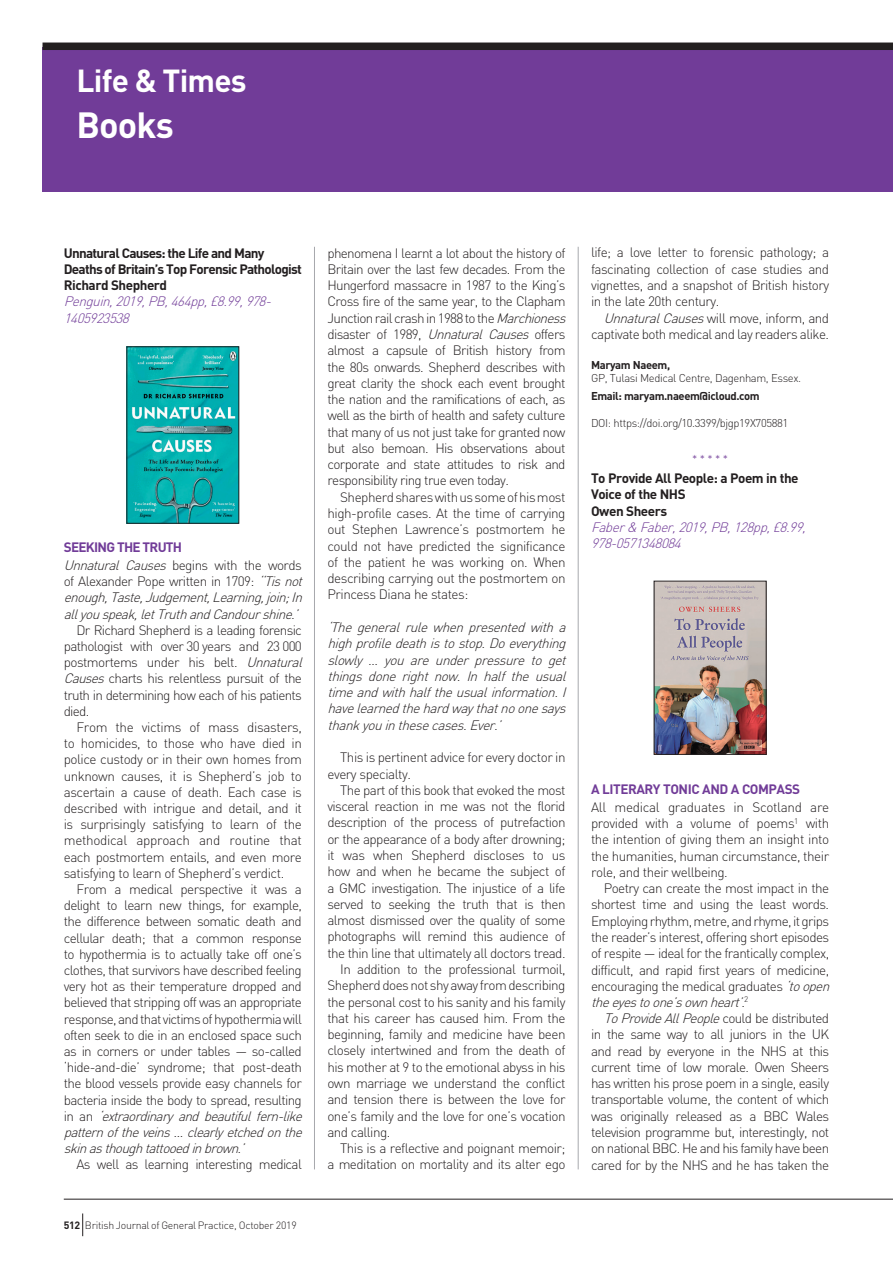
<style>
.page{position:relative;width:893px;height:1263px;background:#fff}
.page>*{position:absolute;margin:0;border:0;box-sizing:border-box;transform-origin:0 0}
.t1{font:700 36px "DIN";letter-spacing:-.025em;color:#fff}
.t2{font:700 31.5px "DIN";letter-spacing:-.025em;color:#fff}
.t3{font:300 13.5px/16.2px "DIN";letter-spacing:-.045em;color:#231f20}
.t4{font:italic 300 13.5px/16.4px "DIN";color:#231f20;text-align:justify}
.t5{font:italic 300 13.5px/16.2px "DIN";color:#713c98}
.t6{font:700 13.5px/16.2px "DIN";letter-spacing:-.055em;color:#231f20}
.t7{font:700 13.5px/16.2px "DIN";letter-spacing:-.035em;color:#231f20}
.t8{font:700 13.5px "DIN";letter-spacing:-.035em;color:#713c98}
.t9{font:300 11.25px "DIN";letter-spacing:-.035em;color:#231f20}
.t10{font:700 11.25px "DIN";letter-spacing:-.035em;color:#231f20}
.t11{font:300 11.25px "DIN";color:#713c98}
.t12{font:300 10.5px "DIN";letter-spacing:-.025em;color:#231f20}
.s1{font-weight:700;color:#713c98}
.s2{font-style:italic}
.s3{font-style:normal}
.s4{font-weight:700}
</style>
<div class="page">
<hr style="left:578px;top:247px;width:1px;height:922px;background:#a8a9ad">
<hr style="left:314px;top:247px;width:1px;height:922px;background:#a8a9ad">
<img style="left:129px;top:349px;width:108px;height:172px">
<div style="left:127px;top:347px;width:112px;height:176px;border:1px solid #231f20"></div>
<div style="left:43px;top:47px;width:850px;height:145px;background:#713c98"></div>
<img style="left:656px;top:583px;width:108px;height:169px">
<div style="left:654px;top:581px;width:112px;height:173px;border:1px solid #231f20"></div>
<div style="left:43px;top:43px;width:850px;height:7px;background:#231f20"></div>
<hr style="left:64px;top:1199px;width:829px;height:1px;background:#231f20">
<svg style="left:82px;top:1213px;width:1px;height:23px"></svg>
<h2 class="t2" style="left:77px;top:60px;width:172px">Life &amp; Times</h2>
<h1 class="t1" style="left:77px;top:101px;width:99px">Books</h1>
<p class="t6" style="left:64px;top:244px;width:240px">Unnatural Causes: the Life and Many<br>Deaths of Britain’s Top Forensic Pathologist<br>Richard Shepherd</p>
<p class="t5" style="left:64px;top:293px;width:213px">Penguin,2019,PB,464pp,£8.99, 978-<br>1405923538</p>
<p class="t3" style="left:64px;top:539px;width:240px;line-height:17.5px"><span class="s1">SEEKING THE TRUTH<br></span><span class="s2">Unnatural Causes</span> begins with the words</p>
<p class="t4" style="left:64px;top:573px;width:244px"><span class="s3">of Alexander Pope written in 1709:</span> ‘‘Tisnot enough,Taste,Judgement,Learning,join;In allyouspeak,letTruthandCandourshine.’</p>
<p class="t3" style="left:64px;top:622px;width:244px;text-indent:13px">Dr Richard Shepherd is a leading forensic pathologist with over 30 years and 23 000 postmortems under his belt. <span class="s2">Unnatural Causes</span>charts his relentless pursuit of the truth in determining how each of his patients died.</p>
<p class="t3" style="left:64px;top:719px;width:240px;text-align:justify;text-indent:13px">From the victims of mass disasters, to homicides, to those who have died in police custody or in their own homes from unknown causes, it is Shepherd’s job to ascertain a cause of death. Each case is described with intrigue and detail, and it is surprisingly satisfying to learn of the methodical approach and routine that each postmortem entails, and even more satisfying to learn of Shepherd’s verdict.</p>
<p class="t3" style="left:64px;top:881px;width:244px;text-indent:13px">From a medical perspective it was a delight to learn new things, for example, the difference between somatic death and cellular death; that a common response to hypothermia is to actually take off one’s clothes, that survivors have described feeling very hot as their temperature dropped and believed that stripping off was an appropriate response, and that victims of hypothermia will often seek to die in an enclosed space such as in corners or under tables — so-called ‘hide-and-die’ syndrome; that post-death the blood vessels provide easy channels for bacteria inside the body to spread, resulting i n a n <span class="s2">‘extraordinary and beautiful fern-like patternoftheveins…clearlyetchedonthe skinasthoughtattooedinbrown.’</span></p>
<p class="t3" style="left:77px;top:1156px;width:227px">As well as learning interesting medical</p>
<p class="t12" style="left:64px;top:1219px;width:234px"><span class="s4">512</span> British Journal of General Practice, October 2019</p>
<p class="t3" style="left:327px;top:244px;width:244px">phenomena I learnt a lot about the history of Britain over the last few decades. From the Hungerford massacre in 1987 to the King’s Cross fire of the same year, to the Clapham Junction rail crash in 1988 to the <span class="s2">Marchioness </span>disaster of 1989, <span class="s2">Unnatural Causes</span> offers almost a capsule of British history from the 80s onwards. Shepherd describes with great clarity the shock each event brought the nation and the ramifications of each, as well as the birth of health and safety culture that many of us not just take for granted now but also bemoan. His observations about corporate and state attitudes to risk and responsibility ring true even today.</p>
<p class="t3" style="left:327px;top:489px;width:240px;text-align:justify;text-indent:13px">Shepherd shares with us some of his most high-profile cases. At the time of carrying out Stephen Lawrence’s postmortem he could not have predicted the significance of the patient he was working on. When describing carrying out the postmortem on Princess Diana he states:</p>
<p class="t4" style="left:327px;top:619px;width:244px">‘The general rule when presented with a highprofiledeathistostop.Doeverything slowly … you are under pressure to get things done right now. In half the usual timeandwithhalftheusualinformation.I havelearnedthehardwaythatnoonesays thankyouinthesecases.Ever.’</p>
<p class="t3" style="left:327px;top:749px;width:240px;text-indent:13px">This is pertinent advice for every doctor in every specialty.</p>
<p class="t3" style="left:340px;top:782px;width:227px">The part of this book that evoked the most</p>
<p class="t3" style="left:327px;top:798px;width:240px">visceral reaction in me was not the florid</p>
<p class="t3" style="left:327px;top:814px;width:240px">description of the process of putrefaction</p>
<p class="t3" style="left:327px;top:831px;width:240px">or the appearance of a body after drowning;</p>
<p class="t3" style="left:327px;top:847px;width:240px">it was when Shepherd discloses to us</p>
<p class="t3" style="left:327px;top:863px;width:240px">how and when he became the subject of</p>
<p class="t3" style="left:327px;top:879px;width:240px">a GMC investigation. The injustice of a life</p>
<p class="t3" style="left:327px;top:896px;width:240px">served to seeking the truth that is then</p>
<p class="t3" style="left:327px;top:912px;width:240px">almost dismissed over the quality of some</p>
<p class="t3" style="left:327px;top:928px;width:240px">photographs will remind this audience of</p>
<p class="t3" style="left:327px;top:945px;width:240px">the thin line that ultimately all doctors tread.</p>
<p class="t3" style="left:340px;top:961px;width:227px">In addition to the professional turmoil,</p>
<p class="t3" style="left:327px;top:977px;width:240px">Shepherd does not shy away from describing</p>
<p class="t3" style="left:327px;top:993px;width:240px">the personal cost to his sanity and his family</p>
<p class="t3" style="left:327px;top:1010px;width:240px">that his career has caused him. From the</p>
<p class="t3" style="left:327px;top:1026px;width:240px">beginning, family and medicine have been</p>
<p class="t3" style="left:327px;top:1042px;width:240px">closely intertwined and from the death of</p>
<p class="t3" style="left:327px;top:1058px;width:240px">his mother at 9 to the emotional abyss in his</p>
<p class="t3" style="left:327px;top:1075px;width:240px">own marriage we understand the conflict</p>
<p class="t3" style="left:327px;top:1091px;width:240px">and tension there is between the love for</p>
<p class="t3" style="left:327px;top:1107px;width:240px">one’s family and the love for one’s vocation</p>
<p class="t3" style="left:327px;top:1124px;width:64px">and calling.</p>
<p class="t3" style="left:340px;top:1140px;width:227px">This is a reflective and poignant memoir;</p>
<p class="t3" style="left:327px;top:1156px;width:240px">a meditation on mortality and its alter ego</p>
<p class="t3" style="left:591px;top:244px;width:240px;text-align:justify">life; a love letter to forensic pathology; a fascinating collection of case studies and vignettes, and a snapshot of British history in the late 20th century.</p>
<p class="t3" style="left:591px;top:309px;width:240px;text-align:right"><span class="s2">UnnaturalCauses</span>will move, inform, and captivate both medical and lay readers alike.</p>
<p class="t10" style="left:591px;top:357px;width:81px">Maryam Naeem,</p>
<p class="t9" style="left:591px;top:371px;width:212px">GP, Tulasi Medical Centre, Dagenham, Essex.</p>
<p class="t10" style="left:591px;top:388px;width:170px">Email: maryam.naeem@icloud.com</p>
<p class="t9" style="left:591px;top:416px;width:199px">DOI: https://doi.org/10.3399/bjgp19X705881</p>
<p class="t11" style="left:692px;top:452px;width:37px">* * * * *</p>
<p class="t7" style="left:591px;top:469px;width:209px">To Provide All People: a Poem in the<br>Voice of the NHS<br>Owen Sheers</p>
<p class="t5" style="left:591px;top:519px;width:220px">Faber&amp; Faber,2019,PB,128pp,£8.99,<br>978-0571348084</p>
<p class="t8" style="left:591px;top:781px;width:211px">A LITERARY TONIC AND A COMPASS</p>
<p class="t3" style="left:591px;top:799px;width:240px;text-align:justify">All medical graduates in Scotland are provided with a volume of poems<sup>1</sup> with the intention of giving them an insight into the humanities, human circumstance, their role, and their wellbeing.</p>
<p class="t3" style="left:591px;top:880px;width:244px;text-indent:13px">Poetry can create the most impact in the shortest time and using the least words.<br>Employing rhythm, metre, and rhyme, it grips the reader’s interest, offering short episodes of respite — ideal for the frantically complex, difficult, and rapid first years of medicine, encouraging the medical graduates <span class="s2">‘toopen theeyestoone’sownheart’</span>. <sup>2</sup></p>
<p class="t3" style="left:591px;top:1010px;width:240px;text-align:justify;text-indent:13px"><span class="s2">ToProvideAllPeople</span>could be distributed in the same way to all juniors in the UK and read by everyone in the NHS at this current time of low morale. Owen Sheers has written his prose poem in a single, easily transportable volume, the content of which was originally released as a BBC Wales television programme but, interestingly, not on national BBC. He and his family have been cared for by the NHS and he has taken the</p>
</div>
